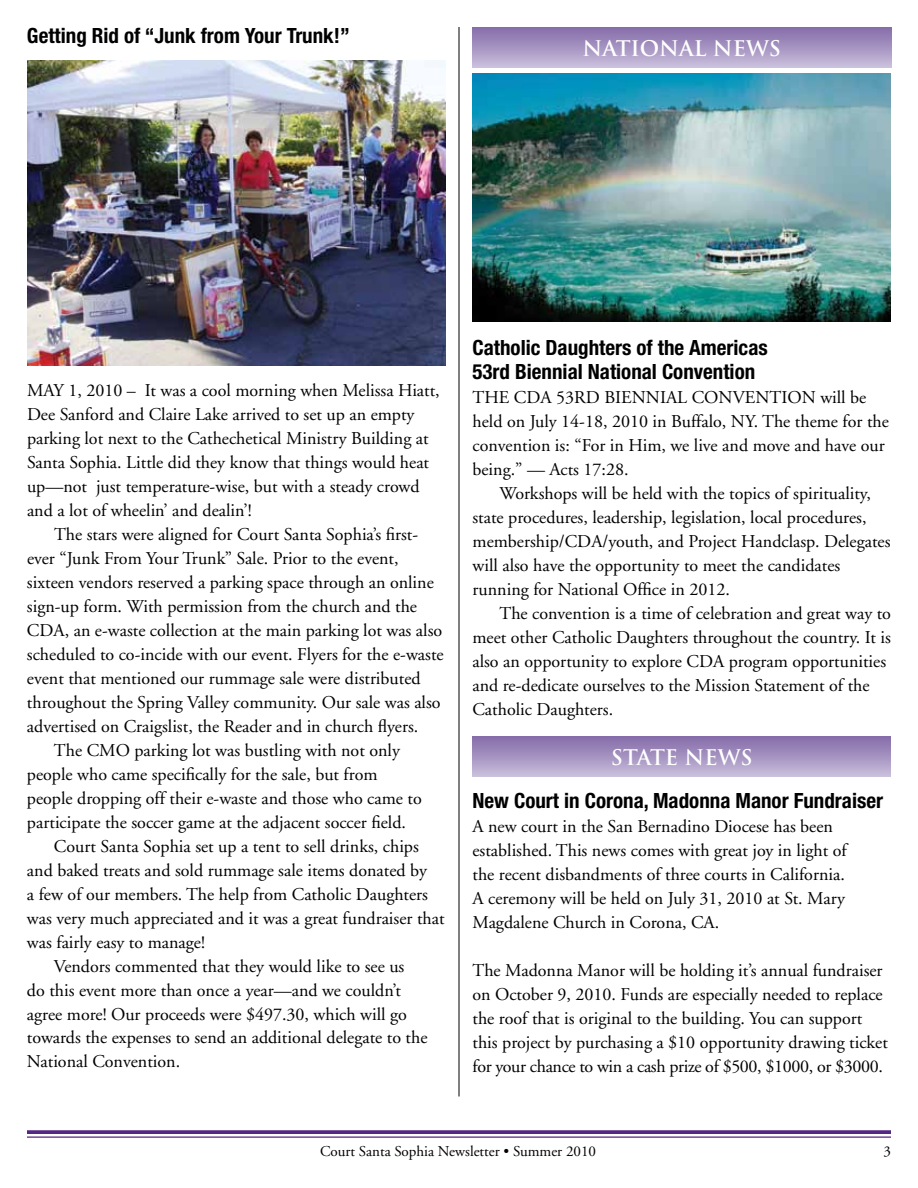
<style>
.page{position:relative;width:918px;height:1188px;background:#fff}
.page>*{position:absolute;margin:0;border:0;box-sizing:border-box;transform-origin:0 0}
.t1{font:700 condensed 21px/24px "Helvetica Neue";color:#000}
.t2{font:700 21px "Trajan";color:#fff}
.t3{font:18px/24px "Adobe Garamond";color:#000}
.t4{font:15px "Adobe Garamond";color:#000}
</style>
<div class="page">
<svg style="left:27px;top:1130px;width:864px;height:4px;background:#5e348c"></svg>
<hr style="left:27px;top:1136px;width:864px;height:2px;background:#542785">
<img style="left:473px;top:74px;width:418px;height:248px">
<div style="left:473px;top:27px;width:418px;height:41px;background:linear-gradient(to bottom,#856ba9,#cac0dc)"></div>
<div style="left:472px;top:736px;width:419px;height:41px;background:linear-gradient(to bottom,#846aa8,#c9bfdc)"></div>
<hr style="left:459px;top:27px;width:1px;height:1069px;background:#000">
<img style="left:27px;top:61px;width:419px;height:304px">
<p class="t1" style="left:27px;top:24px;width:324px">Getting Rid of “Junk from Your Trunk!”</p>
<p class="t2" style="left:582px;top:35px;width:200px">NATIONAL NEWS</p>
<p class="t3" style="left:27px;top:378px;width:414px">MAY 1, 2010 – It was a cool morning when Melissa Hiatt, Dee Sanford and Claire Lake arrived to set up an empty parking lot next to the Cathechetical Ministry Building at Santa Sophia. Little did they know that things would heat up—not just temperature-wise, but with a steady crowd and a lot of wheelin’ and dealin’!</p>
<p class="t3" style="left:54px;top:522px;width:366px">The stars were aligned for Court Santa Sophia’s first-</p>
<p class="t3" style="left:27px;top:546px;width:373px">ever “Junk From Your Trunk” Sale. Prior to the event,</p>
<p class="t3" style="left:27px;top:570px;width:408px">sixteen vendors reserved a parking space through an online</p>
<p class="t3" style="left:27px;top:594px;width:392px">sign-up form. With permission from the church and the</p>
<p class="t3" style="left:27px;top:618px;width:417px">CDA, an e-waste collection at the main parking lot was also</p>
<p class="t3" style="left:27px;top:642px;width:418px">scheduled to co-incide with our event. Flyers for the e-waste</p>
<p class="t3" style="left:27px;top:666px;width:395px">event that mentioned our rummage sale were distributed</p>
<p class="t3" style="left:27px;top:690px;width:415px">throughout the Spring Valley community. Our sale was also</p>
<p class="t3" style="left:27px;top:714px;width:393px">advertised on Craigslist, the Reader and in church flyers.</p>
<p class="t3" style="left:54px;top:738px;width:347px">The CMO parking lot was bustling with not only</p>
<p class="t3" style="left:27px;top:762px;width:352px">people who came specifically for the sale, but from</p>
<p class="t3" style="left:27px;top:786px;width:396px">people dropping off their e-waste and those who came to</p>
<p class="t3" style="left:27px;top:810px;width:381px">participate the soccer game at the adjacent soccer field.</p>
<p class="t3" style="left:54px;top:834px;width:366px">Court Santa Sophia set up a tent to sell drinks, chips</p>
<p class="t3" style="left:27px;top:858px;width:401px">and baked treats and sold rummage sale items donated by</p>
<p class="t3" style="left:27px;top:882px;width:403px">a few of our members. The help from Catholic Daughters</p>
<p class="t3" style="left:27px;top:906px;width:419px">was very much appreciated and it was a great fundraiser that</p>
<p class="t3" style="left:27px;top:930px;width:180px">was fairly easy to manage!</p>
<p class="t3" style="left:54px;top:954px;width:352px">Vendors commented that they would like to see us</p>
<p class="t3" style="left:27px;top:978px;width:375px">do this event more than once a year—and we couldn’t</p>
<p class="t3" style="left:27px;top:1002px;width:381px">agree more! Our proceeds were $497.30, which will go</p>
<p class="t3" style="left:27px;top:1026px;width:402px">towards the expenses to send an additional delegate to the</p>
<p class="t3" style="left:27px;top:1050px;width:155px">National Convention.</p>
<p class="t1" style="left:473px;top:336px;width:297px">Catholic Daughters of the Americas<br>53rd Biennial National Convention</p>
<p class="t3" style="left:473px;top:386px;width:418px">THE CDA 53RD BIENNIAL CONVENTION will be held on July 14-18, 2010 in Buffalo, NY. The theme for the convention is: “For in Him, we live and move and have our being.” — Acts 17:28.</p>
<p class="t3" style="left:473px;top:482px;width:419px;text-indent:27px">Workshops will be held with the topics of spirituality, state procedures, leadership, legislation, local procedures, membership/CDA/youth, and Project Handclasp. Delegates will also have the opportunity to meet the candidates running for National Office in 2012.</p>
<p class="t3" style="left:472px;top:602px;width:420px;text-indent:27px">The convention is a time of celebration and great way to meet other Catholic Daughters throughout the country. It is also an opportunity to explore CDA program opportunities and re-dedicate ourselves to the Mission Statement of the Catholic Daughters.</p>
<p class="t2" style="left:611px;top:744px;width:143px">STATE NEWS</p>
<p class="t1" style="left:472px;top:788px;width:412px">New Court in Corona, Madonna Manor Fundraiser</p>
<p class="t3" style="left:472px;top:815px;width:376px">A new court in the San Bernadino Diocese has been established. This news comes with great joy in light of the recent disbandments of three courts in California.<br>A ceremony will be held on July 31, 2010 at St. Mary Magdalene Church in Corona, CA.</p>
<p class="t3" style="left:472px;top:959px;width:417px">The Madonna Manor will be holding it’s annual fundraiser on October 9, 2010. Funds are especially needed to replace the roof that is original to the building. You can support this project by purchasing a $10 opportunity drawing ticket for your chance to win a cash prize of $500, $1000, or $3000.</p>
<p class="t4" style="left:320px;top:1144px;width:277px">Court Santa Sophia Newsletter • Summer 2010</p>
<p class="t4" style="left:884px;top:1144px;width:9px">3</p>
</div>
